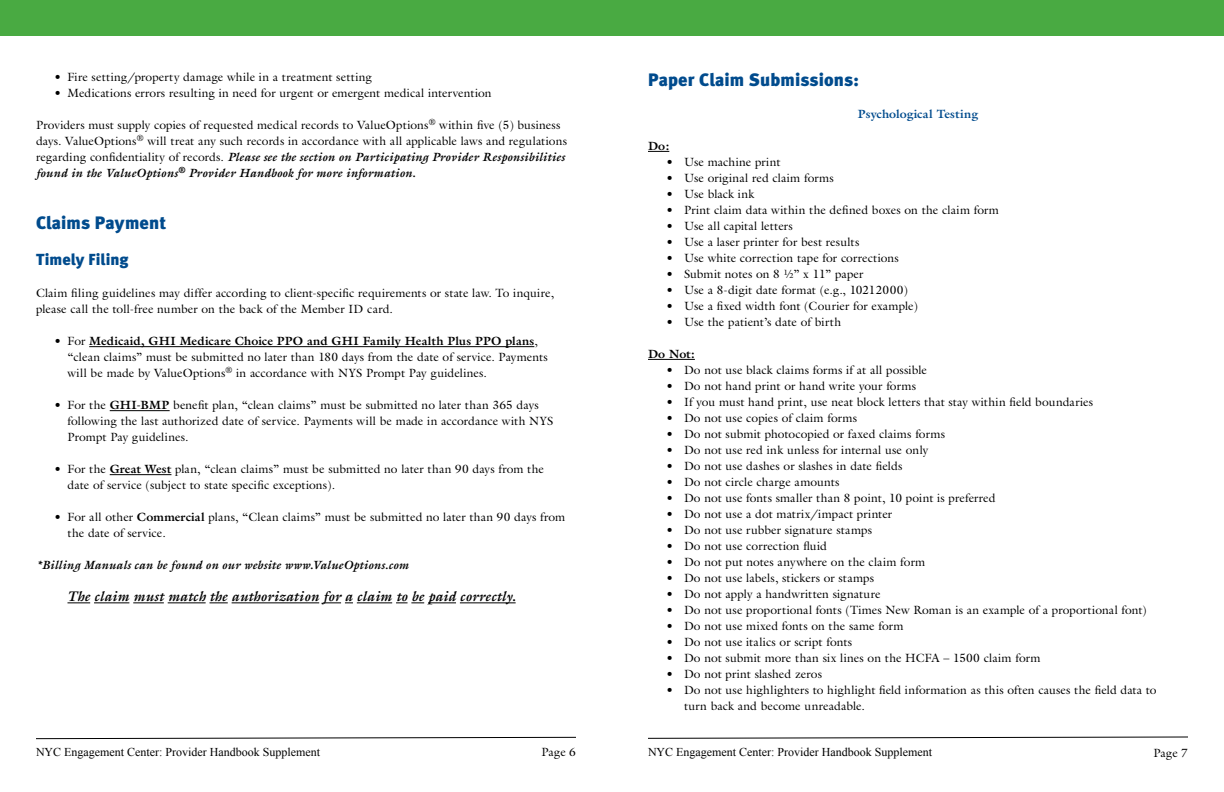
<style>
.page{position:relative;width:1224px;height:792px;background:#fff}
.page>*{position:absolute;margin:0;border:0;box-sizing:border-box;transform-origin:0 0}
.t1{font:900 18px "Meta";letter-spacing:.005em;color:#004b8d}
.t2{font:900 16px "Meta";letter-spacing:.005em;color:#004b8d}
.t3{font:italic 700 14px "Galliard";letter-spacing:.015em;color:#000}
.t4{font:12px/16px "Galliard";letter-spacing:.005em;color:#000}
.t5{font:12px "Times New Roman";color:#000}
.t6{font:italic 700 12px "Galliard";letter-spacing:.01em;color:#000}
.t7{font:700 12px "Galliard";letter-spacing:.005em;color:#004b8d}
.t8{font:700 12px "Galliard";letter-spacing:.005em;color:#000}
.s1{font-weight:700;font-style:italic}
.s2{font-weight:700}
</style>
<div class="page">
<svg style="left:36px;top:736px;width:540px;height:4px"></svg>
<svg style="left:648px;top:736px;width:540px;height:3px"></svg>
<div style="left:0;top:0;width:1224px;height:36px;background:#49aa42"></div>
<svg style="left:648px;top:151px;width:21px;height:1px"></svg>
<hr style="left:648px;top:359px;width:47px;height:1px;background:#000">
<hr style="left:89px;top:346px;width:445px;height:1px;background:#000">
<hr style="left:110px;top:410px;width:60px;height:1px;background:#000">
<hr style="left:110px;top:474px;width:61px;height:1px;background:#000">
<svg style="left:68px;top:603px;width:22px;height:1px"></svg>
<hr style="left:94px;top:603px;width:35px;height:1px;background:#000">
<hr style="left:133px;top:603px;width:31px;height:1px;background:#000">
<hr style="left:168px;top:603px;width:38px;height:1px;background:#000">
<svg style="left:209px;top:603px;width:19px;height:1px"></svg>
<hr style="left:232px;top:603px;width:87px;height:1px;background:#000">
<svg style="left:323px;top:603px;width:30px;height:1px"></svg>
<hr style="left:357px;top:603px;width:35px;height:1px;background:#000">
<svg style="left:396px;top:603px;width:60px;height:1px"></svg>
<hr style="left:460px;top:603px;width:56px;height:1px;background:#000">
<p class="t4" style="left:54px;top:69px;width:320px">• Fire setting/property damage while in a treatment setting</p>
<p class="t4" style="left:54px;top:85px;width:439px">• Medications errors resulting in need for urgent or emergent medical intervention</p>
<p class="t4" style="left:36px;top:117px;width:532px">Providers must supply copies of requested medical records to ValueOptions<sup>®</sup> within five (5) business days. ValueOptions<sup>®</sup> will treat any such records in accordance with all applicable laws and regulations regarding confidentiality of records. <span class="s1">Please see the section on Participating Provider Responsibilities found in the ValueOptions</span><sup>®</sup> <span class="s1">Provider Handbook for more information.</span></p>
<h1 class="t1" style="left:36px;top:213px;width:132px">Claims Payment</h1>
<h2 class="t2" style="left:36px;top:251px;width:94px">Timely Filing</h2>
<p class="t4" style="left:36px;top:285px;width:520px">Claim filing guidelines may differ according to client-specific requirements or state law. To inquire, please call the toll-free number on the back of the Member ID card.</p>
<p class="t4" style="left:68px;top:333px;width:482px;text-indent:-14px">• For <span class="s2">Medicaid, GHI Medicare Choice PPO and GHI Family Health Plus PPO plans</span>, “clean claims” must be submitted no later than 180 days from the date of service. Payments will be made by ValueOptions<sup>®</sup> in accordance with NYS Prompt Pay guidelines.</p>
<p class="t4" style="left:68px;top:397px;width:487px;text-indent:-13px">• For the <span class="s2">GHI-BMP</span> benefit plan, “clean claims” must be submitted no later than 365 days following the last authorized date of service. Payments will be made in accordance with NYS<br>Prompt Pay guidelines.</p>
<p class="t4" style="left:68px;top:461px;width:478px;text-indent:-14px">• For the <span class="s2">Great West</span> plan, “clean claims” must be submitted no later than 90 days from the date of service (subject to state specific exceptions).</p>
<p class="t4" style="left:68px;top:509px;width:499px;text-indent:-14px">• For all other <span class="s2">Commercial</span> plans, “Clean claims” must be submitted no later than 90 days from the date of service.</p>
<p class="t6" style="left:36px;top:558px;width:374px">*Billing Manuals can be found on our website www.ValueOptions.com</p>
<p class="t3" style="left:68px;top:588px;width:450px">The claim must match the authorization for a claim to be paid correctly.</p>
<h1 class="t1" style="left:648px;top:69px;width:212px">Paper Claim Submissions:</h1>
<p class="t7" style="left:858px;top:106px;width:122px">Psychological Testing</p>
<p class="t8" style="left:648px;top:138px;width:23px">Do:</p>
<p class="t4" style="left:666px;top:154px;width:116px">• Use machine print</p>
<p class="t4" style="left:666px;top:170px;width:169px">• Use original red claim forms</p>
<p class="t4" style="left:666px;top:186px;width:90px">• Use black ink</p>
<p class="t4" style="left:666px;top:202px;width:334px">• Print claim data within the defined boxes on the claim form</p>
<p class="t4" style="left:666px;top:218px;width:128px">• Use all capital letters</p>
<p class="t4" style="left:666px;top:234px;width:195px">• Use a laser printer for best results</p>
<p class="t4" style="left:666px;top:250px;width:234px">• Use white correction tape for corrections</p>
<p class="t4" style="left:666px;top:266px;width:199px">• Submit notes on 8 ½” x 11” paper</p>
<p class="t4" style="left:666px;top:282px;width:244px">• Use a 8-digit date format (e.g., 10212000)</p>
<p class="t4" style="left:666px;top:298px;width:254px">• Use a fixed width font (Courier for example)</p>
<p class="t4" style="left:666px;top:314px;width:177px">• Use the patient’s date of birth</p>
<p class="t8" style="left:648px;top:346px;width:48px">Do Not:</p>
<p class="t4" style="left:666px;top:362px;width:262px">• Do not use black claims forms if at all possible</p>
<p class="t4" style="left:666px;top:378px;width:252px">• Do not hand print or hand write your forms</p>
<p class="t4" style="left:666px;top:394px;width:429px">• If you must hand print, use neat block letters that stay within field boundaries</p>
<p class="t4" style="left:666px;top:410px;width:193px">• Do not use copies of claim forms</p>
<p class="t4" style="left:666px;top:426px;width:281px">• Do not submit photocopied or faxed claims forms</p>
<p class="t4" style="left:666px;top:442px;width:264px">• Do not use red ink unless for internal use only</p>
<p class="t4" style="left:666px;top:458px;width:238px">• Do not use dashes or slashes in date fields</p>
<p class="t4" style="left:666px;top:474px;width:175px">• Do not circle charge amounts</p>
<p class="t4" style="left:666px;top:490px;width:331px">• Do not use fonts smaller than 8 point, 10 point is preferred</p>
<p class="t4" style="left:666px;top:506px;width:228px">• Do not use a dot matrix/impact printer</p>
<p class="t4" style="left:666px;top:522px;width:208px">• Do not use rubber signature stamps</p>
<p class="t4" style="left:666px;top:538px;width:162px">• Do not use correction fluid</p>
<p class="t4" style="left:666px;top:554px;width:261px">• Do not put notes anywhere on the claim form</p>
<p class="t4" style="left:666px;top:570px;width:210px">• Do not use labels, stickers or stamps</p>
<p class="t4" style="left:666px;top:586px;width:216px">• Do not apply a handwritten signature</p>
<p class="t4" style="left:666px;top:602px;width:482px">• Do not use proportional fonts (Times New Roman is an example of a proportional font)</p>
<p class="t4" style="left:666px;top:618px;width:239px">• Do not use mixed fonts on the same form</p>
<p class="t4" style="left:666px;top:634px;width:188px">• Do not use italics or script fonts</p>
<p class="t4" style="left:666px;top:650px;width:376px">• Do not submit more than six lines on the HCFA – 1500 claim form</p>
<p class="t4" style="left:666px;top:666px;width:158px">• Do not print slashed zeros</p>
<p class="t4" style="left:684px;top:682px;width:474px;text-indent:-18px">• Do not use highlighters to highlight field information as this often causes the field data to turn back and become unreadable.</p>
<p class="t5" style="left:36px;top:744px;width:286px">NYC Engagement Center: Provider Handbook Supplement</p>
<p class="t4" style="left:541px;top:744px;width:36px">Page 6</p>
<p class="t5" style="left:648px;top:744px;width:286px">NYC Engagement Center: Provider Handbook Supplement</p>
<p class="t4" style="left:1153px;top:745px;width:36px">Page 7</p>
</div>
